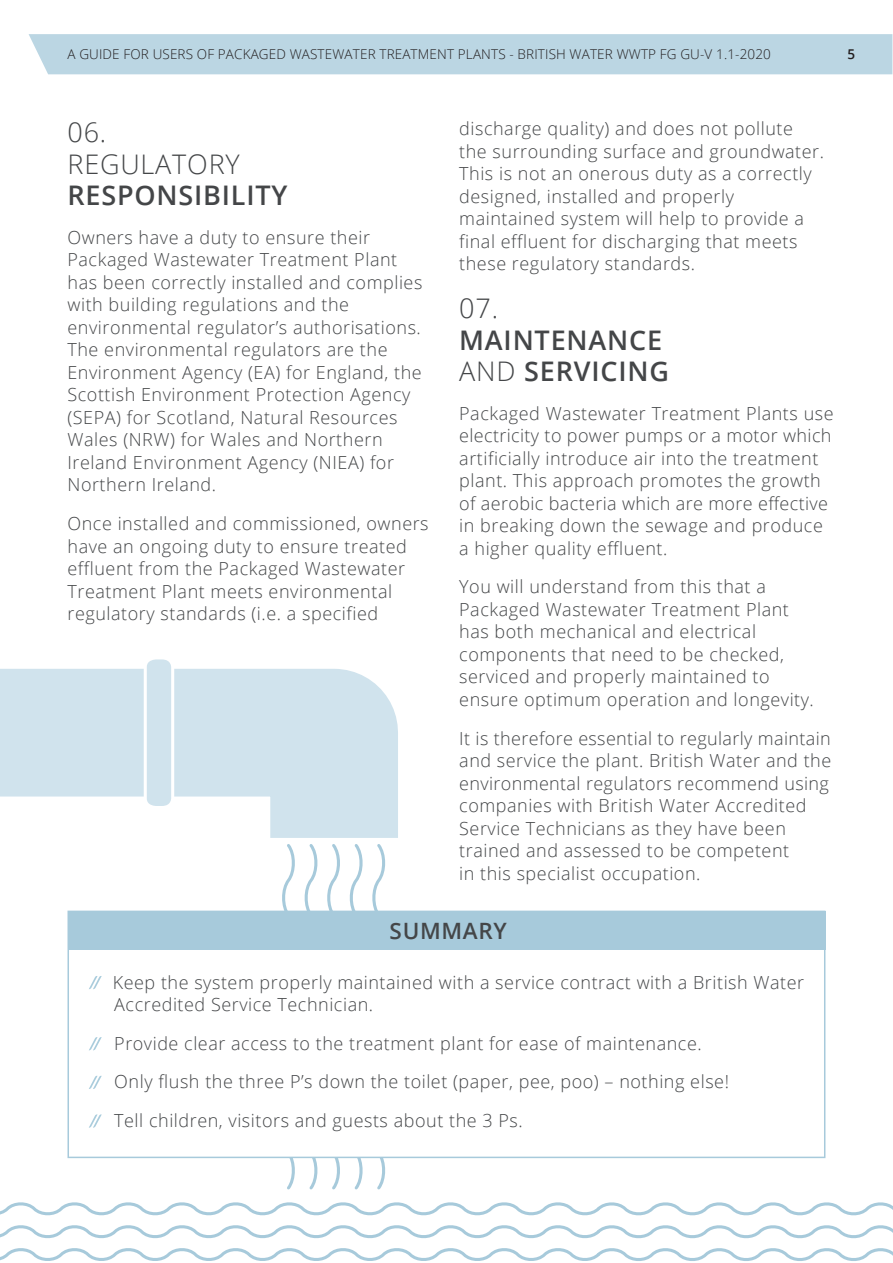
<style>
.page{position:relative;width:893px;height:1263px;background:#fff}
.page>*{position:absolute;margin:0;border:0;box-sizing:border-box;transform-origin:0 0}
._04_Main_Heading{font:600 27px/31.5px "Open Sans";letter-spacing:.03em;color:#444648}
._13_Box_Heading_Cent{font:600 22.5px "Open Sans";letter-spacing:.03em;color:#444648}
._08_Running_Text{font:300 18px/22.5px "Open Sans";letter-spacing:.03em;color:#444648}
.t1{font:300 13.5px "Open Sans";letter-spacing:.01em;color:#231f20}
.t2{font:600 13.5px "Open Sans";color:#231f20}
.s1{font-weight:300}
</style>
<div class="page">
<div style="left:29px;top:34px;width:863px;height:40px;background:#bbd6e3"></div>
<svg style="left:278px;top:902px;width:112px;height:9px"></svg>
<svg style="left:278px;top:1158px;width:112px;height:32px"></svg>
<svg style="left:0;top:669px;width:398px;height:233px"></svg>
<svg style="left:142px;top:659px;width:34px;height:151px"></svg>
<svg style="left:0;top:1202px;width:893px;height:59px"></svg>
<div style="left:68px;top:911px;width:757px;height:247px;background:#fff;border:2px solid #a7cadb"></div>
<div style="left:68px;top:911px;width:757px;height:38px;background:#a7cadb"></div>
<svg style="left:89px;top:976px;width:13px;height:13px"></svg>
<svg style="left:89px;top:1037px;width:13px;height:13px"></svg>
<svg style="left:89px;top:1076px;width:13px;height:13px"></svg>
<svg style="left:89px;top:1114px;width:13px;height:14px"></svg>
<p class="t1" style="left:68px;top:45px;width:705px">A GUIDE FOR USERS OF PACKAGED WASTEWATER TREATMENT PLANTS - BRITISH WATER WWTP FG GU-V 1.1-2020</p>
<p class="t2" style="left:848px;top:45px;width:9px">5</p>
<p class="_04_Main_Heading" style="left:68px;top:116px;width:221px"><span class="s1">06.<br>REGULATORY<br></span>RESPONSIBILITY</p>
<p class="_08_Running_Text" style="left:68px;top:226px;width:356px">Owners have a duty to ensure their Packaged Wastewater Treatment Plant has been correctly installed and complies with building regulations and the environmental regulator’s authorisations.<br>The environmental regulators are the Environment Agency (EA) for England, the Scottish Environment Protection Agency (SEPA) for Scotland, Natural Resources Wales (NRW) for Wales and Northern Ireland Environment Agency (NIEA) for Northern Ireland.</p>
<p class="_08_Running_Text" style="left:68px;top:512px;width:363px">Once installed and commissioned, owners have an ongoing duty to ensure treated effluent from the Packaged Wastewater Treatment Plant meets environmental regulatory standards (i.e. a specified</p>
<p class="_08_Running_Text" style="left:459px;top:117px;width:366px">discharge quality) and does not pollute the surrounding surface and groundwater.<br>This is not an onerous duty as a correctly designed, installed and properly maintained system will help to provide a final effluent for discharging that meets these regulatory standards.</p>
<p class="_04_Main_Heading" style="left:459px;top:292px;width:211px"><span class="s1">07.<br></span>MAINTENANCE<br><span class="s1">AND</span> SERVICING</p>
<p class="_08_Running_Text" style="left:459px;top:401px;width:376px">Packaged Wastewater Treatment Plants use electricity to power pumps or a motor which artificially introduce air into the treatment plant. This approach promotes the growth of aerobic bacteria which are more effective in breaking down the sewage and produce a higher quality effluent.</p>
<p class="_08_Running_Text" style="left:459px;top:575px;width:356px">You will understand from this that a Packaged Wastewater Treatment Plant has both mechanical and electrical components that need to be checked, serviced and properly maintained to ensure optimum operation and longevity.</p>
<p class="_08_Running_Text" style="left:459px;top:726px;width:374px">It is therefore essential to regularly maintain and service the plant. British Water and the environmental regulators recommend using companies with British Water Accredited Service Technicians as they have been trained and assessed to be competent<br>in this specialist occupation.</p>
<p class="_13_Box_Heading_Cent" style="left:390px;top:915px;width:119px">SUMMARY</p>
<p class="_08_Running_Text" style="left:113px;top:970px;width:693px">Keep the system properly maintained with a service contract with a British Water<br>Accredited Service Technician.</p>
<p class="_08_Running_Text" style="left:114px;top:1031px;width:589px">Provide clear access to the treatment plant for ease of maintenance.</p>
<p class="_08_Running_Text" style="left:114px;top:1070px;width:616px">Only flush the three P’s down the toilet (paper, pee, poo) – nothing else!</p>
<p class="_08_Running_Text" style="left:114px;top:1109px;width:410px">Tell children, visitors and guests about the 3 Ps.</p>
</div>
